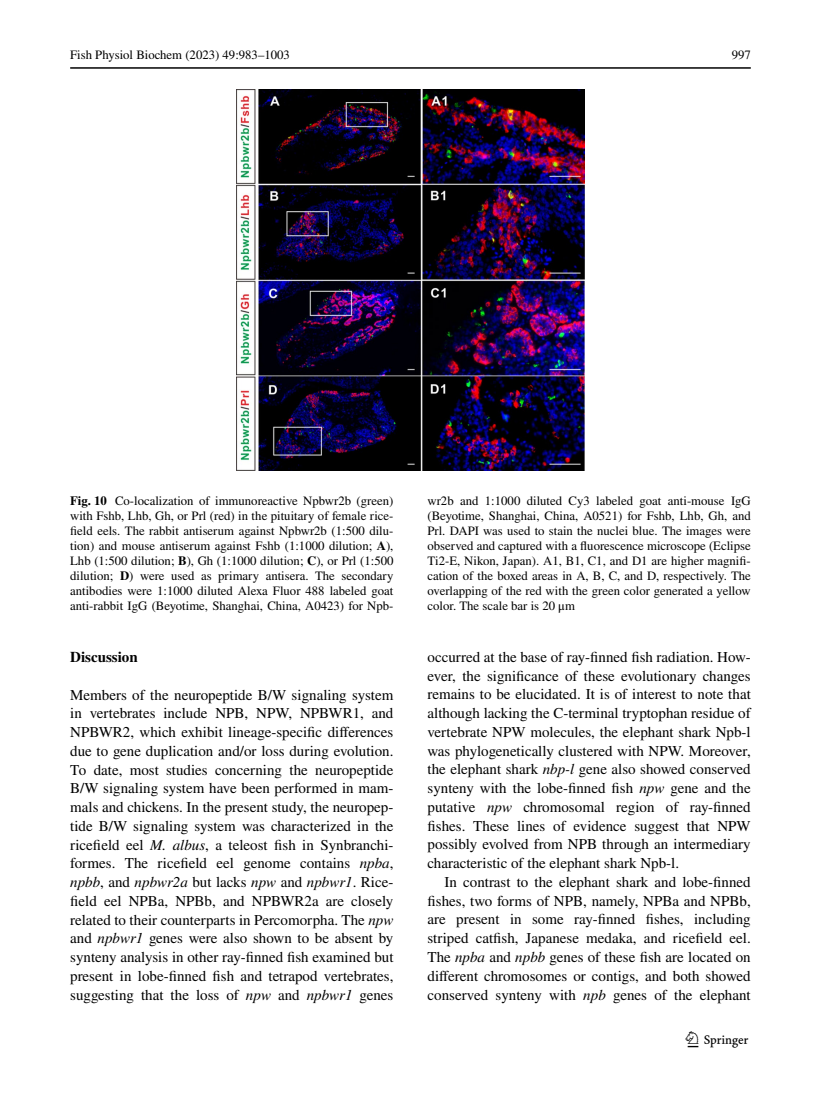
<style>
.page{position:relative;width:821px;height:1106px;background:#fff}
.page>*{position:absolute;margin:0;border:0;box-sizing:border-box;transform-origin:0 0}
.t1{font:22.5px "Springnew Regular 3";color:#000}
.t2{font:15px/18.8px "STIX";color:#000;text-align:justify}
.t3{font:700 15px "STIX";color:#000}
.t4{font:12.75px/15px "STIX";color:#000;text-align:justify}
.s1{font-weight:700}
.s2{font-style:italic}
</style>
<div class="page">
<hr style="left:70px;top:67px;width:680px;height:2px;background:#000">
<img style="left:236px;top:89px;width:348px;height:381px">
<p class="t4" style="left:70px;top:48px;width:221px">Fish Physiol Biochem (2023) 49:983–1003</p>
<p class="t4" style="left:731px;top:49px;width:21px">997</p>
<p class="t4" style="left:70px;top:494px;width:325px"><span class="s1">Fig. 10</span> Co-localization of immunoreactive Npbwr2b (green) with Fshb, Lhb, Gh, or Prl (red) in the pituitary of female rice&shy;field eels. The rabbit antiserum against Npbwr2b (1:500 dilu&shy;tion) and mouse antiserum against Fshb (1:1000 dilution; <span class="s1">A</span>), Lhb (1:500 dilution; <span class="s1">B</span>), Gh (1:1000 dilution; <span class="s1">C</span>), or Prl (1:500 dilution; <span class="s1">D</span>) were used as primary antisera. The secondary antibodies were 1:1000 diluted Alexa Fluor 488 labeled goat anti-rabbit IgG (Beyotime, Shanghai, China, A0423) for Npb-</p>
<p class="t4" style="left:427px;top:494px;width:325px">wr2b and 1:1000 diluted Cy3 labeled goat anti-mouse IgG (Beyotime, Shanghai, China, A0521) for Fshb, Lhb, Gh, and Prl. DAPI was used to stain the nuclei blue. The images were observed and captured with a fluorescence microscope (Eclipse Ti2-E, Nikon, Japan). A1, B1, C1, and D1 are higher magnifi&shy;cation of the boxed areas in A, B, C, and D, respectively. The overlapping of the red with the green color generated a yellow color. The scale bar is 20 μm</p>
<p class="t3" style="left:70px;top:648px;width:69px">Discussion</p>
<p class="t2" style="left:70px;top:686px;width:325px">Members of the neuropeptide B/W signaling system in vertebrates include NPB, NPW, NPBWR1, and NPBWR2, which exhibit lineage-specific differences due to gene duplication and/or loss during evolution.<br>To date, most studies concerning the neuropeptide B/W signaling system have been performed in mam&shy;mals and chickens. In the present study, the neuropep&shy;tide B/W signaling system was characterized in the ricefield eel <span class="s2">M. albus</span>, a teleost fish in Synbranchi&shy;formes. The ricefield eel genome contains <span class="s2">npba</span>, <span class="s2">npbb</span>, and <span class="s2">npbwr2a</span> but lacks <span class="s2">npw</span> and <span class="s2">npbwr1</span>. Rice&shy;field eel NPBa, NPBb, and NPBWR2a are closely related to their counterparts in Percomorpha. The <span class="s2">npw </span>and <span class="s2">npbwr1</span> genes were also shown to be absent by synteny analysis in other ray-finned fish examined but present in lobe-finned fish and tetrapod vertebrates, suggesting that the loss of <span class="s2">npw</span> and <span class="s2">npbwr1</span> genes</p>
<p class="t2" style="left:427px;top:648px;width:325px">occurred at the base of ray-finned fish radiation. How&shy;ever, the significance of these evolutionary changes remains to be elucidated. It is of interest to note that although lacking the C-terminal tryptophan residue of vertebrate NPW molecules, the elephant shark Npb-l was phylogenetically clustered with NPW. Moreover, the elephant shark <span class="s2">nbp-l</span> gene also showed conserved synteny with the lobe-finned fish <span class="s2">npw</span> gene and the putative <span class="s2">npw</span> chromosomal region of ray-finned fishes. These lines of evidence suggest that NPW possibly evolved from NPB through an intermediary characteristic of the elephant shark Npb-l.</p>
<p class="t2" style="left:427px;top:873px;width:325px;text-indent:17px">In contrast to the elephant shark and lobe-finned fishes, two forms of NPB, namely, NPBa and NPBb, are present in some ray-finned fishes, including striped catfish, Japanese medaka, and ricefield eel.<br>The <span class="s2">npba</span> and <span class="s2">npbb</span> genes of these fish are located on different chromosomes or contigs, and both showed conserved synteny with <span class="s2">npb</span> genes of the elephant</p>
<h1 class="t1" style="left:687px;top:1031px;width:62px">1 3</h1>
</div>
